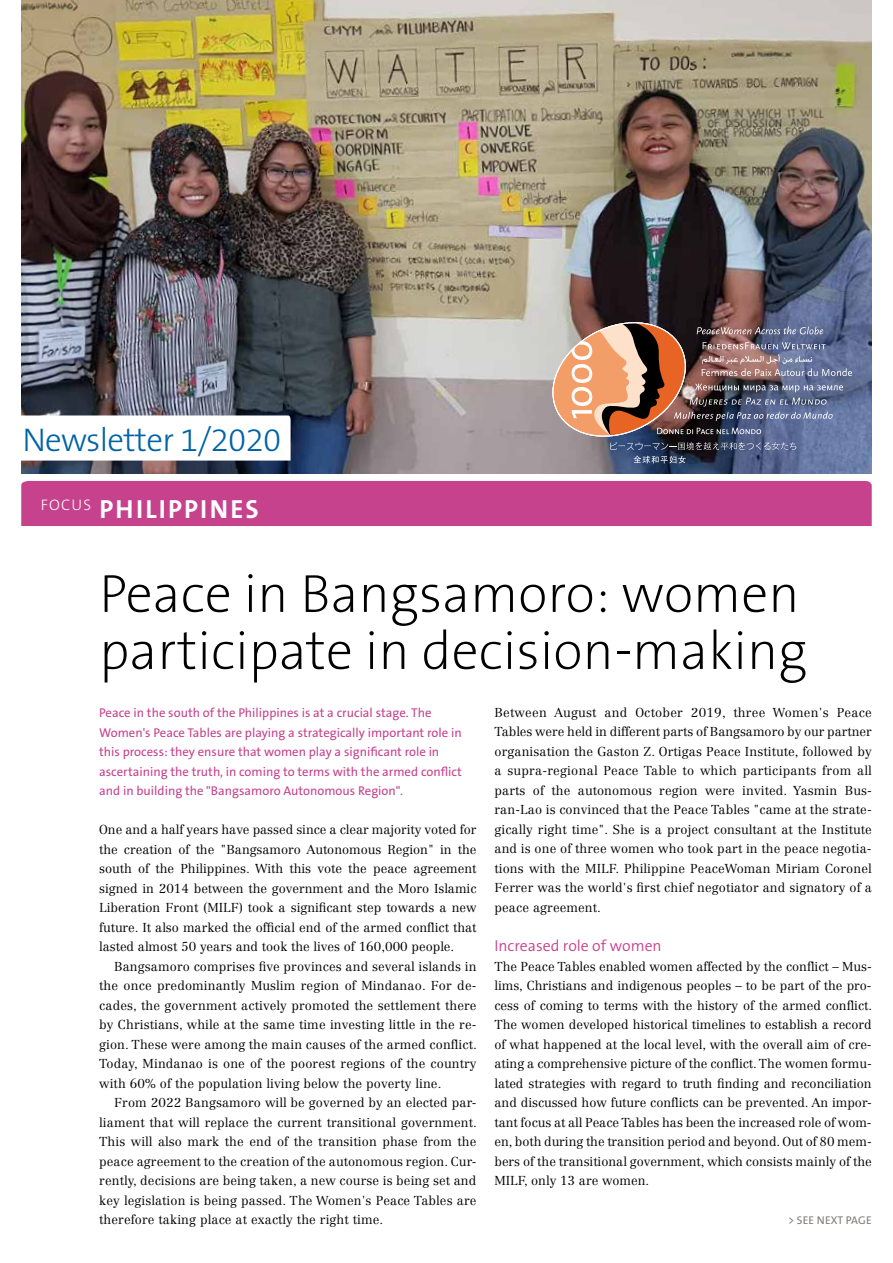
<style>
.page{position:relative;width:893px;height:1263px;background:#fff}
.page>*{position:absolute;margin:0;border:0;box-sizing:border-box;transform-origin:0 0}
.t1{font:200 54px/57px "The Sans B W2";color:#000}
.t2{font:300 33px "The Sans B W3";letter-spacing:-.02em;color:#0063a6}
.t3{font:700 26.25px "The Sans B W7";letter-spacing:.095em;color:#fff}
.t4{font:300 15.75px "The Sans B W4";color:#c6428d}
.t5{font:300 12.75px/19.5px "Centennial LT Std";letter-spacing:.01em;color:#000;text-align:justify}
.t6{font:12.75px/19.5px "The Sans B W5 Plain";color:#c6428d}
.t7{font:11.25px "The Sans B W5 Plain";letter-spacing:.015em;color:#7f7b79}
</style>
<div class="page">
<img style="left:21px;top:0;width:851px;height:473px">
<div style="left:21px;top:481px;width:851px;height:45px;background:#c6428d"></div>
<svg style="left:21px;top:415px;width:270px;height:46px"></svg>
<svg style="left:634px;top:456px;width:52px;height:7px"></svg>
<img style="left:544px;top:323px;width:308px;height:127px">
<h2 class="t2" style="left:22px;top:419px;width:260px">Newsletter 1/2020</h2>
<h3 class="t3" style="left:41px;top:492px;width:219px"><sup>Focus</sup> PHILIPPINES</h3>
<h1 class="t1" style="left:99px;top:565px;width:709px">Peace in Bangsamoro: women participate in decision-making</h1>
<p class="t6" style="left:99px;top:703px;width:364px">Peace in the south of the Philippines is at a crucial stage. The Women's Peace Tables are playing a strategically important role in this process: they ensure that women play a significant role in ascertaining the truth, in coming to terms with the armed conflict and in building the "Bangsamoro Autonomous Region".</p>
<p class="t5" style="left:99px;top:820px;width:379px">One and a half years have passed since a clear majority voted for the creation of the "Bangsamoro Autonomous Region" in the south of the Philippines. With this vote the peace agreement signed in 2014 between the government and the Moro Islamic Liberation Front (MILF) took a significant step towards a new future. It also marked the official end of the armed conflict that lasted almost 50 years and took the lives of 160,000 people.</p>
<p class="t5" style="left:99px;top:956px;width:379px;text-indent:15px">Bangsamoro comprises five provinces and several islands in the once predominantly Muslim region of Mindanao. For de&shy;cades, the government actively promoted the settlement there by Christians, while at the same time investing little in the re&shy;gion. These were among the main causes of the armed conflict.<br>Today, Mindanao is one of the poorest regions of the country with 60% of the population living below the poverty line.</p>
<p class="t5" style="left:99px;top:1093px;width:379px;text-indent:15px">From 2022 Bangsamoro will be governed by an elected par&shy;liament that will replace the current transitional government.<br>This will also mark the end of the transition phase from the peace agreement to the creation of the autonomous region. Cur&shy;rently, decisions are being taken, a new course is being set and key legislation is being passed. The Women's Peace Tables are therefore taking place at exactly the right time.</p>
<p class="t5" style="left:494px;top:703px;width:379px">Between August and October 2019, three Women's Peace Tables were held in different parts of Bangsamoro by our partner organisation the Gaston Z. Ortigas Peace Institute, followed by a supra-regional Peace Table to which participants from all parts of the autonomous region were invited. Yasmin Bus&shy;ran-Lao is convinced that the Peace Tables "came at the strate&shy;gically right time". She is a project consultant at the Institute and is one of three women who took part in the peace negotia&shy;tions with the MILF. Philippine PeaceWoman Miriam Coronel Ferrer was the world's first chief negotiator and signatory of a peace agreement.</p>
<p class="t4" style="left:494px;top:936px;width:169px">Increased role of women</p>
<p class="t5" style="left:494px;top:956px;width:379px">The Peace Tables enabled women affected by the conflict – Mus&shy;lims, Christians and indigenous peoples – to be part of the pro&shy;cess of coming to terms with the history of the armed conflict.<br>The women developed historical timelines to establish a record of what happened at the local level, with the overall aim of cre&shy;ating a comprehensive picture of the conflict. The women formu&shy;lated strategies with regard to truth finding and reconciliation and discussed how future conflicts can be prevented. An impor&shy;tant focus at all Peace Tables has been the increased role of wom&shy;en, both during the transition period and beyond. Out of 80 mem&shy;bers of the transitional government, which consists mainly of the MILF, only 13 are women.</p>
<p class="t7" style="left:788px;top:1213px;width:85px">&gt; see next page</p>
</div>
